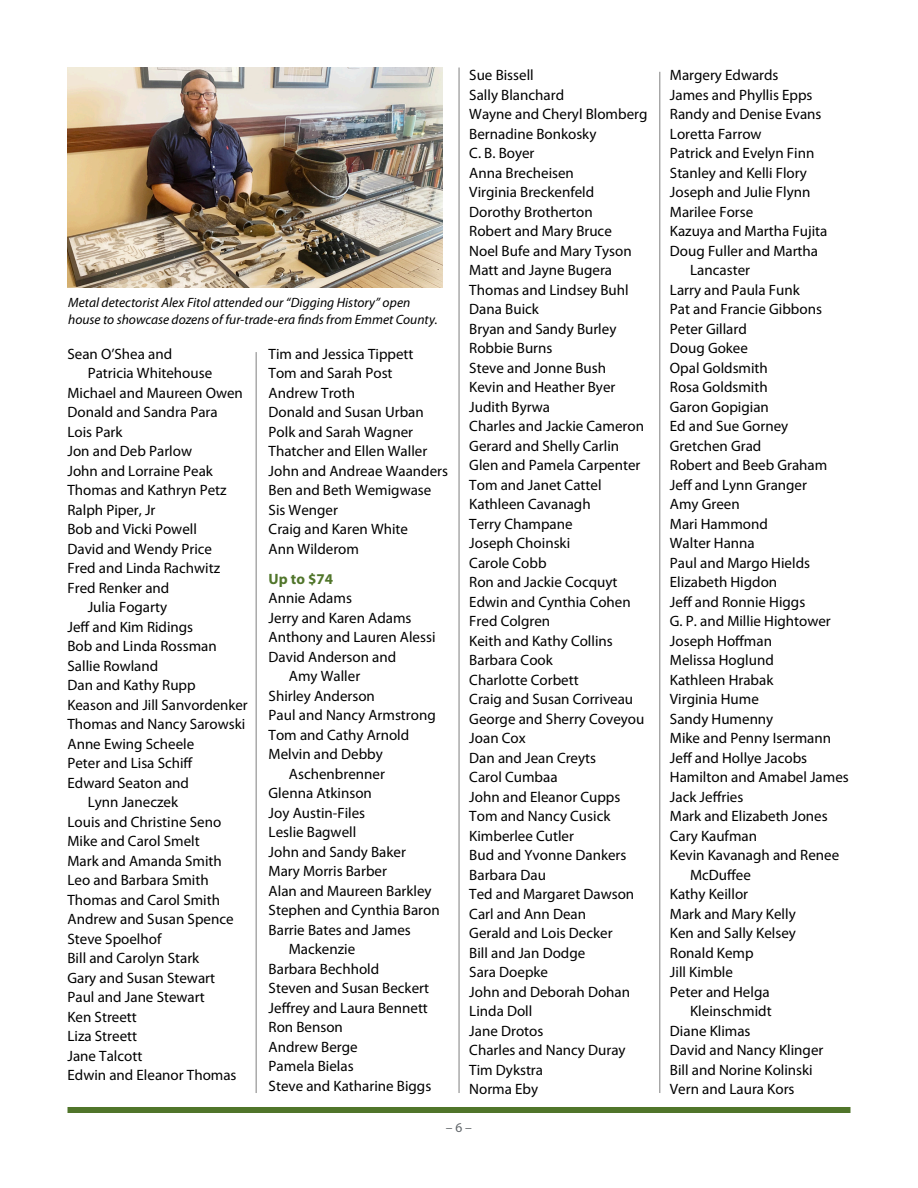
<style>
.page{position:relative;width:918px;height:1188px;background:#fff}
.page>*{position:absolute;margin:0;border:0;box-sizing:border-box;transform-origin:0 0}
.t1{font:15px/19.5px "Myriad Pro";color:#000}
.t2{font:700 15px "Myriad Pro";color:#50752a}
.t3{font:italic 13.5px/16.5px "Myriad Pro";color:#000}
.t4{font:13.5px "Myriad Pro";color:#606569}
</style>
<div class="page">
<hr style="left:256px;top:352px;width:1px;height:741px;background:#808080">
<hr style="left:659px;top:72px;width:1px;height:1021px;background:#808080">
<hr style="left:459px;top:68px;width:1px;height:1025px;background:#808080">
<div style="left:68px;top:1107px;width:782px;height:6px;background:#50752a"></div>
<img style="left:68px;top:68px;width:374px;height:219px">
<p class="t3" style="left:68px;top:294px;width:371px">Metal detectorist Alex Fitol attended our “Digging History” open house to showcase dozens of fur-trade-era finds from Emmet County.</p>
<p class="t1" style="left:68px;top:344px;width:106px">Sean O’Shea and</p>
<p class="t1" style="left:88px;top:363px;width:126px">Patricia Whitehouse</p>
<p class="t1" style="left:68px;top:383px;width:177px">Michael and Maureen Owen</p>
<p class="t1" style="left:68px;top:402px;width:152px">Donald and Sandra Para</p>
<p class="t1" style="left:68px;top:422px;width:57px">Lois Park</p>
<p class="t1" style="left:68px;top:441px;width:126px">Jon and Deb Parlow</p>
<p class="t1" style="left:68px;top:461px;width:147px">John and Lorraine Peak</p>
<p class="t1" style="left:68px;top:480px;width:161px">Thomas and Kathryn Petz</p>
<p class="t1" style="left:68px;top:500px;width:90px">Ralph Piper, Jr</p>
<p class="t1" style="left:68px;top:519px;width:131px">Bob and Vicki Powell</p>
<p class="t1" style="left:68px;top:539px;width:146px">David and Wendy Price</p>
<p class="t1" style="left:68px;top:558px;width:154px">Fred and Linda Rachwitz</p>
<p class="t1" style="left:68px;top:578px;width:103px">Fred Renker and</p>
<p class="t1" style="left:88px;top:597px;width:81px">Julia Fogarty</p>
<p class="t1" style="left:68px;top:617px;width:127px">Jeff and Kim Ridings</p>
<p class="t1" style="left:68px;top:636px;width:151px">Bob and Linda Rossman</p>
<p class="t1" style="left:68px;top:656px;width:92px">Sallie Rowland</p>
<p class="t1" style="left:68px;top:675px;width:130px">Dan and Kathy Rupp</p>
<p class="t1" style="left:68px;top:695px;width:182px">Keason and Jill Sanvordenker</p>
<p class="t1" style="left:68px;top:714px;width:179px">Thomas and Nancy Sarowski</p>
<p class="t1" style="left:68px;top:734px;width:128px">Anne Ewing Scheele</p>
<p class="t1" style="left:68px;top:753px;width:127px">Peter and Lisa Schiff</p>
<p class="t1" style="left:68px;top:773px;width:123px">Edward Seaton and</p>
<p class="t1" style="left:88px;top:792px;width:92px">Lynn Janeczek</p>
<p class="t1" style="left:68px;top:812px;width:155px">Louis and Christine Seno</p>
<p class="t1" style="left:68px;top:831px;width:134px">Mike and Carol Smelt</p>
<p class="t1" style="left:68px;top:851px;width:156px">Mark and Amanda Smith</p>
<p class="t1" style="left:68px;top:870px;width:143px">Leo and Barbara Smith</p>
<p class="t1" style="left:68px;top:890px;width:154px">Thomas and Carol Smith</p>
<p class="t1" style="left:68px;top:909px;width:168px">Andrew and Susan Spence</p>
<p class="t1" style="left:68px;top:929px;width:95px">Steve Spoelhof</p>
<p class="t1" style="left:68px;top:948px;width:133px">Bill and Carolyn Stark</p>
<p class="t1" style="left:68px;top:968px;width:149px">Gary and Susan Stewart</p>
<p class="t1" style="left:68px;top:987px;width:139px">Paul and Jane Stewart</p>
<p class="t1" style="left:68px;top:1007px;width:71px">Ken Streett</p>
<p class="t1" style="left:68px;top:1026px;width:71px">Liza Streett</p>
<p class="t1" style="left:68px;top:1046px;width:76px">Jane Talcott</p>
<p class="t1" style="left:68px;top:1065px;width:171px">Edwin and Eleanor Thomas</p>
<p class="t1" style="left:269px;top:344px;width:181px">Tim and Jessica Tippett<br>Tom and Sarah Post<br>Andrew Troth<br>Donald and Susan Urban<br>Polk and Sarah Wagner<br>Thatcher and Ellen Waller<br>John and Andreae Waanders<br>Ben and Beth Wemigwase<br>Sis Wenger<br>Craig and Karen White<br>Ann Wilderom</p>
<p class="t2" style="left:269px;top:569px;width:66px">Up to $74</p>
<p class="t1" style="left:269px;top:588px;width:85px">Annie Adams</p>
<p class="t1" style="left:269px;top:608px;width:144px">Jerry and Karen Adams</p>
<p class="t1" style="left:269px;top:627px;width:168px">Anthony and Lauren Alessi</p>
<p class="t1" style="left:269px;top:647px;width:129px">David Anderson and</p>
<p class="t1" style="left:289px;top:666px;width:73px">Amy Waller</p>
<p class="t1" style="left:269px;top:686px;width:108px">Shirley Anderson</p>
<p class="t1" style="left:269px;top:705px;width:169px">Paul and Nancy Armstrong</p>
<p class="t1" style="left:269px;top:725px;width:142px">Tom and Cathy Arnold</p>
<p class="t1" style="left:269px;top:744px;width:116px">Melvin and Debby</p>
<p class="t1" style="left:289px;top:764px;width:98px">Aschenbrenner</p>
<p class="t1" style="left:269px;top:783px;width:105px">Glenna Atkinson</p>
<p class="t1" style="left:269px;top:803px;width:98px">Joy Austin-Files</p>
<p class="t1" style="left:269px;top:822px;width:89px">Leslie Bagwell</p>
<p class="t1" style="left:269px;top:842px;width:139px">John and Sandy Baker</p>
<p class="t1" style="left:269px;top:861px;width:120px">Mary Morris Barber</p>
<p class="t1" style="left:269px;top:881px;width:165px">Alan and Maureen Barkley</p>
<p class="t1" style="left:269px;top:900px;width:173px">Stephen and Cynthia Baron</p>
<p class="t1" style="left:269px;top:920px;width:144px">Barrie Bates and James</p>
<p class="t1" style="left:289px;top:939px;width:68px">Mackenzie</p>
<p class="t1" style="left:269px;top:959px;width:112px">Barbara Bechhold</p>
<p class="t1" style="left:269px;top:978px;width:162px">Steven and Susan Beckert</p>
<p class="t1" style="left:269px;top:998px;width:161px">Jeffrey and Laura Bennett</p>
<p class="t1" style="left:269px;top:1017px;width:76px">Ron Benson</p>
<p class="t1" style="left:269px;top:1037px;width:91px">Andrew Berge</p>
<p class="t1" style="left:269px;top:1056px;width:87px">Pamela Bielas</p>
<p class="t1" style="left:269px;top:1076px;width:164px">Steve and Katharine Biggs</p>
<p class="t1" style="left:469px;top:65px;width:180px">Sue Bissell<br>Sally Blanchard<br>Wayne and Cheryl Blomberg<br>Bernadine Bonkosky<br>C. B. Boyer<br>Anna Brecheisen<br>Virginia Breckenfeld<br>Dorothy Brotherton<br>Robert and Mary Bruce<br>Noel Bufe and Mary Tyson<br>Matt and Jayne Bugera<br>Thomas and Lindsey Buhl<br>Dana Buick<br>Bryan and Sandy Burley<br>Robbie Burns<br>Steve and Jonne Bush<br>Kevin and Heather Byer<br>Judith Byrwa<br>Charles and Jackie Cameron<br>Gerard and Shelly Carlin<br>Glen and Pamela Carpenter<br>Tom and Janet Cattel<br>Kathleen Cavanagh<br>Terry Champane<br>Joseph Choinski<br>Carole Cobb<br>Ron and Jackie Cocquyt<br>Edwin and Cynthia Cohen<br>Fred Colgren<br>Keith and Kathy Collins<br>Barbara Cook<br>Charlotte Corbett<br>Craig and Susan Corriveau<br>George and Sherry Coveyou<br>Joan Cox<br>Dan and Jean Creyts<br>Carol Cumbaa<br>John and Eleanor Cupps<br>Tom and Nancy Cusick<br>Kimberlee Cutler<br>Bud and Yvonne Dankers<br>Barbara Dau<br>Ted and Margaret Dawson<br>Carl and Ann Dean<br>Gerald and Lois Decker<br>Bill and Jan Dodge<br>Sara Doepke<br>John and Deborah Dohan<br>Linda Doll<br>Jane Drotos<br>Charles and Nancy Duray<br>Tim Dykstra<br>Norma Eby</p>
<p class="t1" style="left:670px;top:65px;width:110px">Margery Edwards</p>
<p class="t1" style="left:670px;top:85px;width:144px">James and Phyllis Epps</p>
<p class="t1" style="left:670px;top:104px;width:153px">Randy and Denise Evans</p>
<p class="t1" style="left:670px;top:124px;width:93px">Loretta Farrow</p>
<p class="t1" style="left:670px;top:143px;width:146px">Patrick and Evelyn Finn</p>
<p class="t1" style="left:670px;top:163px;width:138px">Stanley and Kelli Flory</p>
<p class="t1" style="left:670px;top:182px;width:142px">Joseph and Julie Flynn</p>
<p class="t1" style="left:670px;top:202px;width:85px">Marilee Forse</p>
<p class="t1" style="left:670px;top:221px;width:159px">Kazuya and Martha Fujita</p>
<p class="t1" style="left:670px;top:241px;width:150px">Doug Fuller and Martha</p>
<p class="t1" style="left:690px;top:260px;width:61px">Lancaster</p>
<p class="t1" style="left:670px;top:280px;width:131px">Larry and Paula Funk</p>
<p class="t1" style="left:670px;top:299px;width:154px">Pat and Francie Gibbons</p>
<p class="t1" style="left:670px;top:319px;width:78px">Peter Gillard</p>
<p class="t1" style="left:670px;top:338px;width:80px">Doug Gokee</p>
<p class="t1" style="left:670px;top:358px;width:99px">Opal Goldsmith</p>
<p class="t1" style="left:670px;top:377px;width:99px">Rosa Goldsmith</p>
<p class="t1" style="left:670px;top:397px;width:100px">Garon Gopigian</p>
<p class="t1" style="left:670px;top:416px;width:120px">Ed and Sue Gorney</p>
<p class="t1" style="left:670px;top:436px;width:93px">Gretchen Grad</p>
<p class="t1" style="left:670px;top:455px;width:159px">Robert and Beeb Graham</p>
<p class="t1" style="left:670px;top:475px;width:139px">Jeff and Lynn Granger</p>
<p class="t1" style="left:670px;top:494px;width:71px">Amy Green</p>
<p class="t1" style="left:670px;top:514px;width:99px">Mari Hammond</p>
<p class="t1" style="left:670px;top:533px;width:86px">Walter Hanna</p>
<p class="t1" style="left:670px;top:553px;width:142px">Paul and Margo Hields</p>
<p class="t1" style="left:670px;top:572px;width:109px">Elizabeth Higdon</p>
<p class="t1" style="left:670px;top:592px;width:137px">Jeff and Ronnie Higgs</p>
<p class="t1" style="left:670px;top:611px;width:162px">G. P. and Millie Hightower</p>
<p class="t1" style="left:670px;top:631px;width:104px">Joseph Hoffman</p>
<p class="t1" style="left:670px;top:650px;width:105px">Melissa Hoglund</p>
<p class="t1" style="left:670px;top:670px;width:105px">Kathleen Hrabak</p>
<p class="t1" style="left:670px;top:689px;width:90px">Virginia Hume</p>
<p class="t1" style="left:670px;top:709px;width:105px">Sandy Humenny</p>
<p class="t1" style="left:670px;top:728px;width:163px">Mike and Penny Isermann</p>
<p class="t1" style="left:670px;top:748px;width:139px">Jeff and Hollye Jacobs</p>
<p class="t1" style="left:670px;top:767px;width:180px">Hamilton and Amabel James</p>
<p class="t1" style="left:670px;top:787px;width:75px">Jack Jeffries</p>
<p class="t1" style="left:670px;top:806px;width:159px">Mark and Elizabeth Jones</p>
<p class="t1" style="left:670px;top:826px;width:89px">Cary Kaufman</p>
<p class="t1" style="left:670px;top:845px;width:171px">Kevin Kavanagh and Renee</p>
<p class="t1" style="left:690px;top:865px;width:62px">McDuffee</p>
<p class="t1" style="left:670px;top:884px;width:80px">Kathy Keillor</p>
<p class="t1" style="left:670px;top:904px;width:127px">Mark and Mary Kelly</p>
<p class="t1" style="left:670px;top:923px;width:127px">Ken and Sally Kelsey</p>
<p class="t1" style="left:670px;top:943px;width:85px">Ronald Kemp</p>
<p class="t1" style="left:670px;top:962px;width:65px">Jill Kimble</p>
<p class="t1" style="left:670px;top:982px;width:101px">Peter and Helga</p>
<p class="t1" style="left:690px;top:1001px;width:83px">Kleinschmidt</p>
<p class="t1" style="left:670px;top:1021px;width:82px">Diane Klimas</p>
<p class="t1" style="left:670px;top:1040px;width:155px">David and Nancy Klinger</p>
<p class="t1" style="left:670px;top:1060px;width:144px">Bill and Norine Kolinski</p>
<p class="t1" style="left:670px;top:1079px;width:126px">Vern and Laura Kors</p>
<p class="t4" style="left:446px;top:1119px;width:28px">– 6 –</p>
</div>
